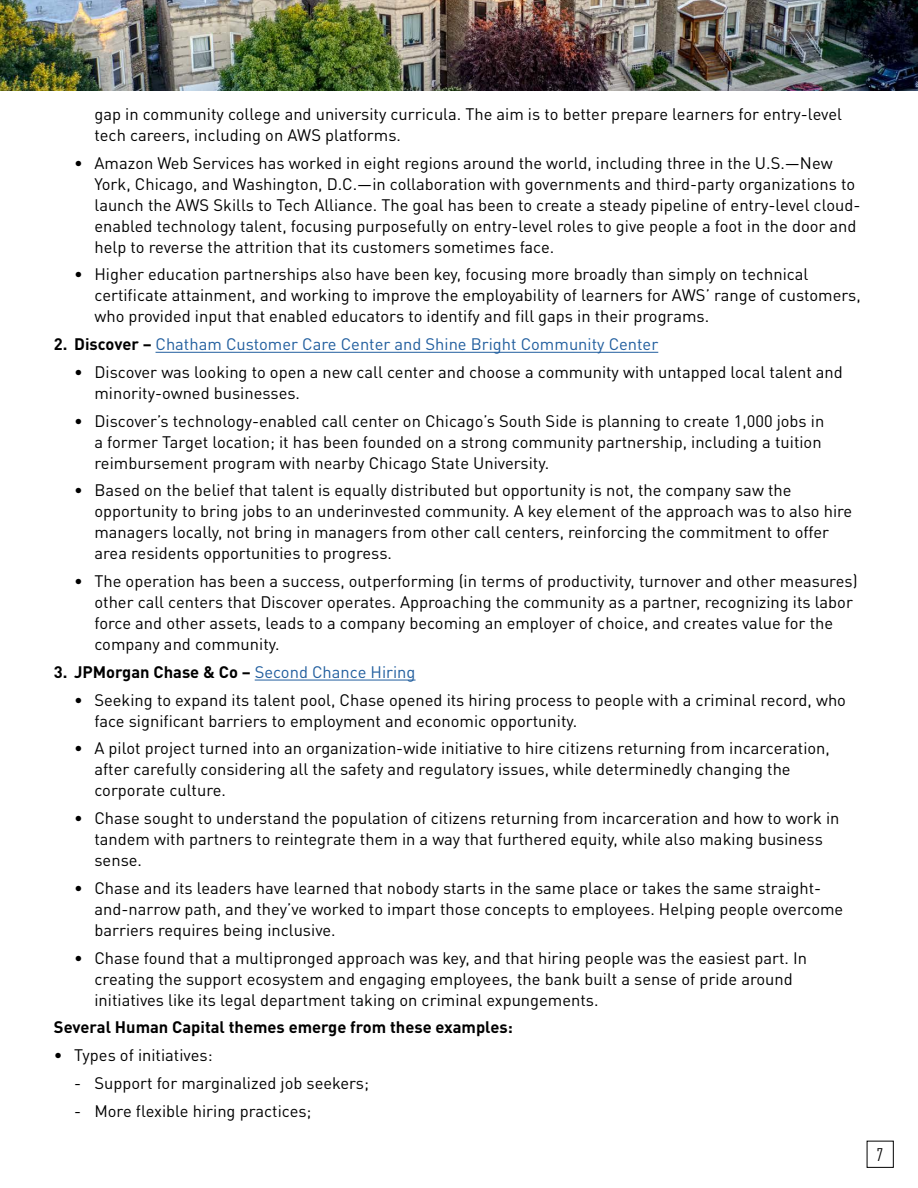
<style>
.page{position:relative;width:918px;height:1188px;background:#fff}
.page>*{position:absolute;margin:0;border:0;box-sizing:border-box;transform-origin:0 0}
.t1{font:condensed 18px "DIN Pro";color:#000}
.t2{font:16.5px/21px "DIN Pro";color:#000}
.t3{font:700 16.5px "DIN Pro";color:#000}
.t4{font:16.5px "DIN Pro";color:#215e9e}
.s1{font-weight:700;color:#000}
.s2{font-weight:400;color:#215e9e}
</style>
<div class="page">
<div style="left:867px;top:1141px;width:27px;height:27px;border:1px solid #000"></div>
<img style="left:0;top:0;width:918px;height:91px">
<hr style="left:156px;top:352px;width:502px;height:1px;background:#215e9e">
<hr style="left:255px;top:680px;width:161px;height:1px;background:#215e9e">
<p class="t2" style="left:94px;top:102px;width:749px">gap in community college and university curricula. The aim is to better prepare learners for entry-level tech careers, including on AWS platforms.</p>
<p class="t2" style="left:94px;top:150px;width:767px;text-indent:-20px">• Amazon Web Services has worked in eight regions around the world, including three in the U.S.—New York, Chicago, and Washington, D.C.—in collaboration with governments and third-party organizations to launch the AWS Skills to Tech Alliance. The goal has been to create a steady pipeline of entry-level cloud&shy;enabled technology talent, focusing purposefully on entry-level roles to give people a foot in the door and help to reverse the attrition that its customers sometimes face.</p>
<p class="t2" style="left:94px;top:262px;width:768px;text-indent:-20px">• Higher education partnerships also have been key, focusing more broadly than simply on technical certificate attainment, and working to improve the employability of learners for AWS’ range of customers, who provided input that enabled educators to identify and fill gaps in their programs.</p>
<p class="t4" style="left:54px;top:331px;width:606px"><span class="s1">2. Discover –</span> Chatham Customer Care Center and Shine Bright Community Center</p>
<p class="t2" style="left:94px;top:360px;width:750px;text-indent:-20px">• Discover was looking to open a new call center and choose a community with untapped local talent and minority-owned businesses.</p>
<p class="t2" style="left:94px;top:408px;width:731px;text-indent:-20px">• Discover’s technology-enabled call center on Chicago’s South Side is planning to create 1,000 jobs in a former Target location; it has been founded on a strong community partnership, including a tuition reimbursement program with nearby Chicago State University.</p>
<p class="t2" style="left:94px;top:478px;width:759px;text-indent:-20px">• Based on the belief that talent is equally distributed but opportunity is not, the company saw the opportunity to bring jobs to an underinvested community. A key element of the approach was to also hire managers locally, not bring in managers from other call centers, reinforcing the commitment to offer area residents opportunities to progress.</p>
<p class="t2" style="left:94px;top:569px;width:765px;text-indent:-20px">• The operation has been a success, outperforming (in terms of productivity, turnover and other measures) other call centers that Discover operates. Approaching the community as a partner, recognizing its labor force and other assets, leads to a company becoming an employer of choice, and creates value for the company and community.</p>
<p class="t3" style="left:54px;top:658px;width:363px">3. JPMorgan Chase &amp; Co – <span class="s2">Second Chance Hiring</span></p>
<p class="t2" style="left:94px;top:688px;width:753px;text-indent:-20px">• Seeking to expand its talent pool, Chase opened its hiring process to people with a criminal record, who face significant barriers to employment and economic opportunity.</p>
<p class="t2" style="left:94px;top:736px;width:737px;text-indent:-20px">• A pilot project turned into an organization-wide initiative to hire citizens returning from incarceration, after carefully considering all the safety and regulatory issues, while determinedly changing the corporate culture.</p>
<p class="t2" style="left:94px;top:806px;width:747px;text-indent:-20px">• Chase sought to understand the population of citizens returning from incarceration and how to work in tandem with partners to reintegrate them in a way that furthered equity, while also making business sense.</p>
<p class="t2" style="left:94px;top:876px;width:750px;text-indent:-20px">• Chase and its leaders have learned that nobody starts in the same place or takes the same straight&shy;and-narrow path, and they’ve worked to impart those concepts to employees. Helping people overcome barriers requires being inclusive.</p>
<p class="t2" style="left:94px;top:946px;width:714px;text-indent:-20px">• Chase found that a multipronged approach was key, and that hiring people was the easiest part. In creating the support ecosystem and engaging employees, the bank built a sense of pride around initiatives like its legal department taking on criminal expungements.</p>
<p class="t3" style="left:54px;top:1014px;width:460px">Several Human Capital themes emerge from these examples:</p>
<p class="t2" style="left:54px;top:1043px;width:160px">• Types of initiatives:</p>
<p class="t2" style="left:74px;top:1071px;width:296px">- Support for marginalized job seekers;</p>
<p class="t2" style="left:74px;top:1099px;width:239px">- More flexible hiring practices;</p>
<p class="t1" style="left:877px;top:1142px;width:8px">7</p>
</div>
